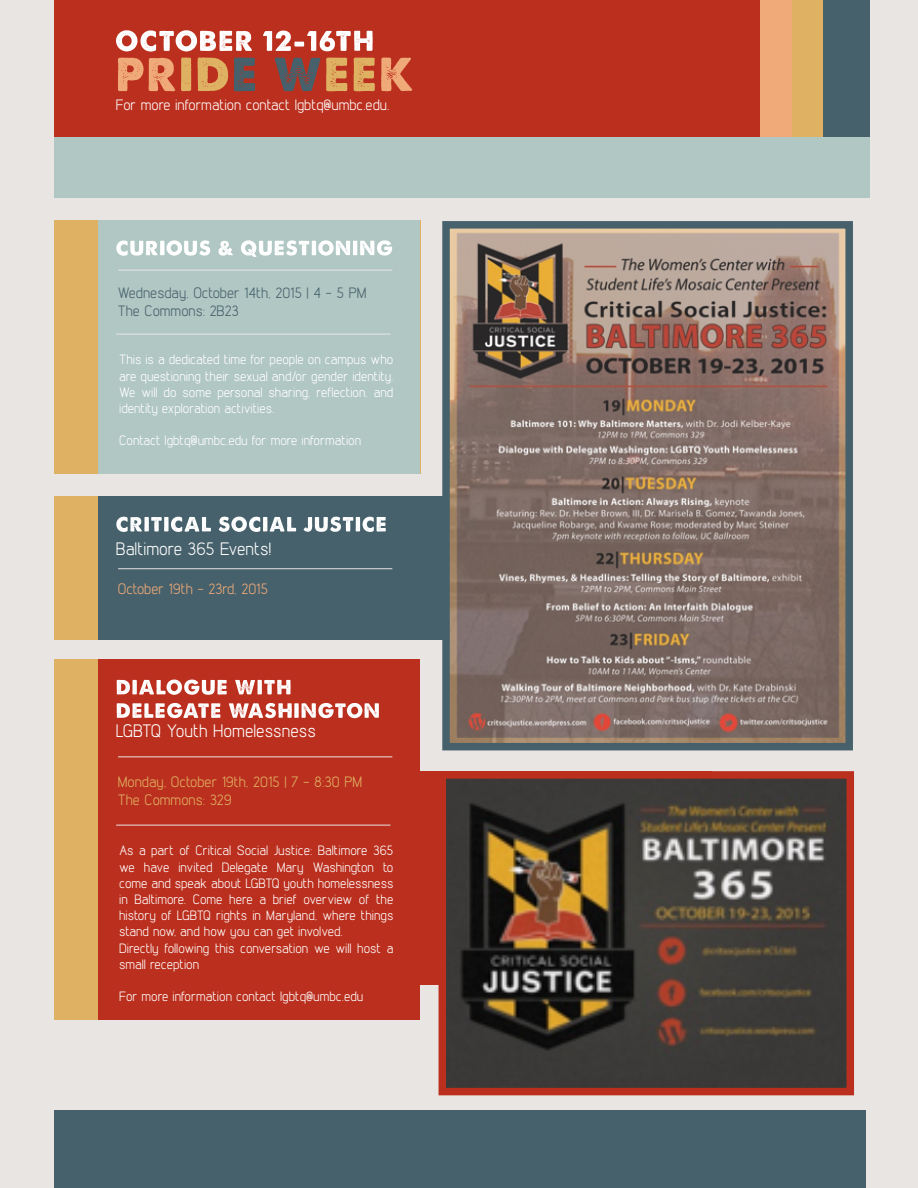
<style>
.page{position:relative;width:918px;height:1188px;background:#e9e5e2}
.page>*{position:absolute;margin:0;border:0;box-sizing:border-box;transform-origin:0 0}
.t1{font:18px "Lintel";color:#fff}
.t2{font:15px/18px "Lintel";color:#46616b}
.t3{font:15px/18px "Lintel";color:#dfb163}
.t4{font:15px "Lintel";color:#fff}
.t5{font:15px "Lintel";color:#f0aa79}
.t6{font:13.5px/16.2px "Lintel";color:#fff;text-align:justify}
</style>
<div class="page">
<div style="left:414px;top:771px;width:298px;height:213px;background:#bb2f1e"></div>
<div style="left:54px;top:0;width:799px;height:137px;background:#bb2f1e"></div>
<div style="left:760px;top:0;width:63px;height:137px;background:#f0aa79"></div>
<svg style="left:381px;top:57px;width:31px;height:34px"></svg>
<svg style="left:116px;top:30px;width:259px;height:61px"></svg>
<div style="left:792px;top:0;width:31px;height:137px;background:#dfb163"></div>
<div style="left:823px;top:0;width:46px;height:137px;background:#46616b"></div>
<div style="left:54px;top:220px;width:366px;height:254px;background:#dfb163"></div>
<div style="left:98px;top:220px;width:322px;height:254px;background:#b1c7c4"></div>
<svg style="left:116px;top:240px;width:276px;height:17px"></svg>
<hr style="left:118px;top:270px;width:274px;height:1px;background:#e9e5e2">
<hr style="left:116px;top:334px;width:274px;height:1px;background:#e9e5e2">
<div style="left:54px;top:497px;width:366px;height:143px;background:#dfb163"></div>
<div style="left:98px;top:497px;width:348px;height:143px;background:#46616b"></div>
<svg style="left:116px;top:517px;width:270px;height:15px"></svg>
<hr style="left:118px;top:568px;width:274px;height:1px;background:#e9e5e2">
<img style="left:451px;top:230px;width:393px;height:511px">
<div style="left:442px;top:221px;width:411px;height:529px;border:8px solid #46616b"></div>
<div style="left:54px;top:660px;width:62px;height:360px;background:#dfb163"></div>
<div style="left:98px;top:660px;width:322px;height:360px;background:#bb2f1e"></div>
<svg style="left:117px;top:703px;width:262px;height:15px"></svg>
<svg style="left:117px;top:680px;width:174px;height:15px"></svg>
<hr style="left:118px;top:756px;width:274px;height:1px;background:#e9e5e2">
<hr style="left:116px;top:825px;width:274px;height:1px;background:#e9e5e2">
<img style="left:448px;top:780px;width:397px;height:306px">
<div style="left:439px;top:771px;width:415px;height:324px;border:8px solid #bb2f1e"></div>
<div style="left:54px;top:137px;width:815px;height:60px;background:#b1c7c4"></div>
<div style="left:54px;top:1110px;width:811px;height:78px;background:#46616b"></div>
<p class="t4" style="left:116px;top:95px;width:275px">For more information contact lgbtq@umbc.edu.</p>
<p class="t2" style="left:118px;top:283px;width:250px">Wednesday, October 14th, 2015 | 4 - 5 PM<br>The Commons: 2B23</p>
<p class="t6" style="left:119px;top:351px;width:276px">This is a dedicated time for people on campus who are questioning their sexual and/or gender identity.<br>We will do some personal sharing, reflection, and identity exploration activities.</p>
<p class="t6" style="left:119px;top:432px;width:244px">Contact lgbtq@umbc.edu for more information</p>
<p class="t1" style="left:116px;top:537px;width:157px">Baltimore 365 Events!</p>
<p class="t5" style="left:118px;top:579px;width:152px">October 19th - 23rd, 2015</p>
<p class="t1" style="left:116px;top:719px;width:202px">LGBTQ Youth Homelessness</p>
<p class="t3" style="left:118px;top:773px;width:246px">Monday, October 19th, 2015 | 7 - 8:30 PM<br>The Commons: 329</p>
<p class="t6" style="left:119px;top:842px;width:276px">As a part of Critical Social Justice: Baltimore 365 we have invited Delegate Mary Washington to come and speak about LGBTQ youth homelessness in Baltimore. Come here a brief overview of the history of LGBTQ rights in Maryland, where things stand now, and how you can get involved.</p>
<p class="t6" style="left:119px;top:939px;width:276px">Directly following this conversation we will host a small reception</p>
<p class="t6" style="left:119px;top:988px;width:246px">For more information contact lgbtq@umbc.edu</p>
</div>
